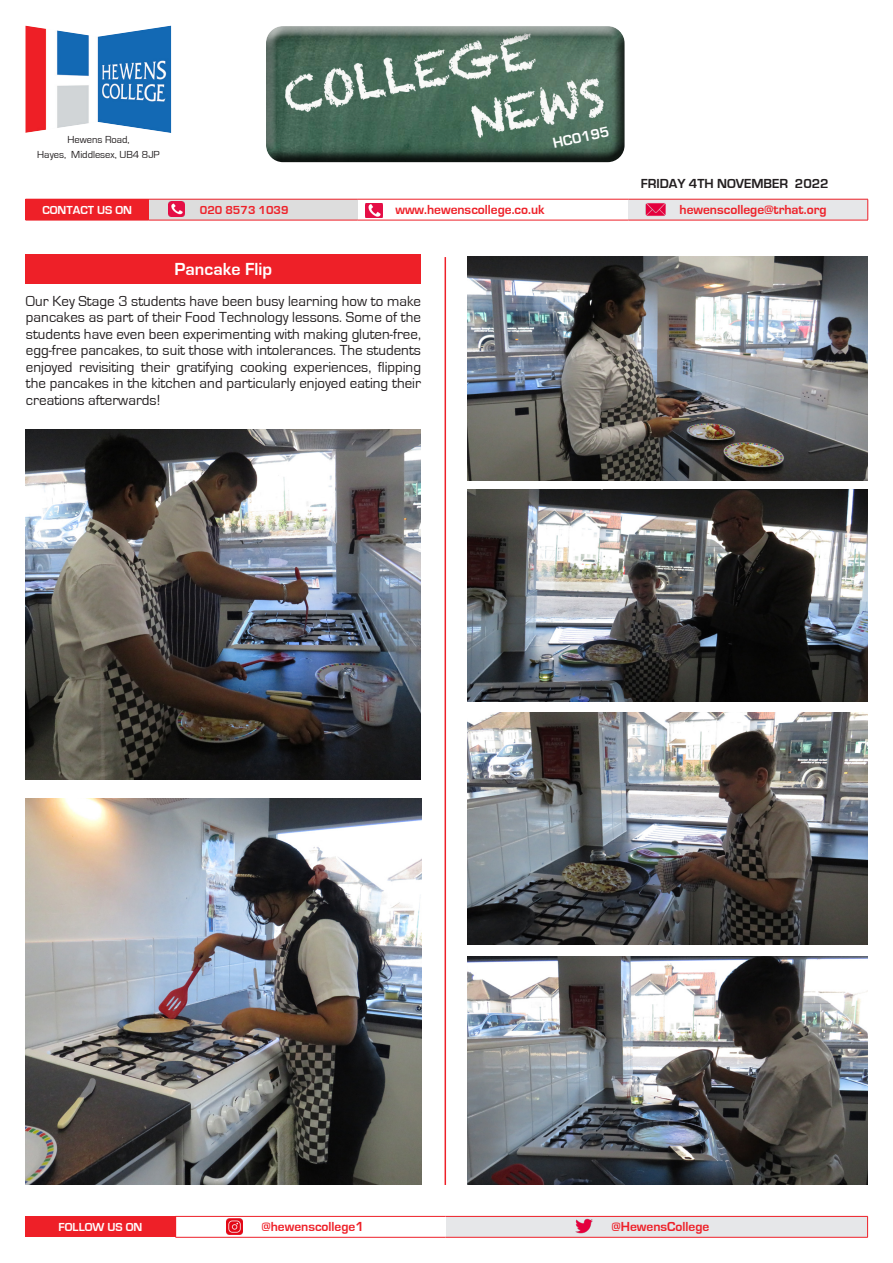
<style>
.page{position:relative;width:893px;height:1263px;background:#fff}
.page>*{position:absolute;margin:0;border:0;box-sizing:border-box;transform-origin:0 0}
.t1{font:700 18px "Eurostile";color:#fff}
.t2{font:15px/16.5px "Eurostile";color:#231f20;text-align:justify}
.t3{font:700 15px "Eurostile";color:#fff}
.t4{font:700 13.5px "Eurostile";color:#ee2028}
.t5{font:700 13.5px "Eurostile";color:#231f20}
.t6{font:700 12px "Eurostile";color:#fff}
.t7{font:700 12px "Eurostile";color:#ee2028}
.t8{font:10.5px/15px "Eurostile";color:#231f20;text-align:center}
</style>
<div class="page">
<hr style="left:445px;top:257px;width:1px;height:928px;background:#ee2028">
<div style="left:26px;top:199px;width:123px;height:21px;background:#ee2028"></div>
<div style="left:149px;top:199px;width:208px;height:21px;background:#ddd"></div>
<div style="left:628px;top:199px;width:240px;height:21px;background:#e6e7e9"></div>
<hr style="left:26px;top:220px;width:123px;height:1px;background:#ee2028">
<hr style="left:149px;top:199px;width:208px;height:1px;background:#ee2028">
<hr style="left:149px;top:220px;width:208px;height:1px;background:#ee2028">
<hr style="left:357px;top:199px;width:271px;height:1px;background:#ee2028">
<hr style="left:357px;top:220px;width:271px;height:1px;background:#ee2028">
<hr style="left:628px;top:199px;width:240px;height:1px;background:#ee2028">
<svg style="left:867px;top:199px;width:1px;height:21px"></svg>
<hr style="left:628px;top:220px;width:240px;height:1px;background:#ee2028">
<img style="left:646px;top:203px;width:19px;height:13px">
<img style="left:365px;top:203px;width:17px;height:15px">
<img style="left:168px;top:201px;width:16px;height:16px">
<div style="left:26px;top:1216px;width:150px;height:21px;background:#ee2028"></div>
<div style="left:446px;top:1216px;width:422px;height:21px;background:#e6e7e9"></div>
<hr style="left:175px;top:1216px;width:271px;height:1px;background:#ee2028">
<hr style="left:175px;top:1237px;width:271px;height:1px;background:#ee2028">
<hr style="left:446px;top:1216px;width:422px;height:1px;background:#ee2028">
<svg style="left:867px;top:1216px;width:1px;height:21px"></svg>
<hr style="left:446px;top:1237px;width:422px;height:1px;background:#ee2028">
<img style="left:227px;top:1219px;width:16px;height:15px">
<img style="left:576px;top:1218px;width:17px;height:16px">
<img style="left:26px;top:26px;width:145px;height:107px">
<div style="left:263px;top:23px;width:362px;height:129px;background:#fff;opacity:.75"></div>
<div style="left:263px;top:30px;width:362px;height:133px;background:#231f20;opacity:.75"></div>
<img style="left:26px;top:429px;width:395px;height:350px">
<img style="left:25px;top:798px;width:396px;height:387px">
<img style="left:468px;top:257px;width:400px;height:223px">
<img style="left:467px;top:712px;width:400px;height:232px">
<img style="left:468px;top:489px;width:399px;height:213px">
<div style="left:25px;top:255px;width:396px;height:29px;background:#ee2028"></div>
<img style="left:467px;top:957px;width:400px;height:228px">
<p class="t8" style="left:37px;top:132px;width:124px">Hewens Road,<br>Hayes, Middlesex, UB4 8JP</p>
<p class="t3" style="left:551px;top:135px;width:59px;rotate:-12deg">HC0195</p>
<p class="t5" style="left:641px;top:177px;width:189px">FRIDAY 4TH NOVEMBER 2022</p>
<p class="t6" style="left:42px;top:203px;width:91px">CONTACT US ON</p>
<p class="t7" style="left:200px;top:203px;width:90px">020 8573 1039</p>
<p class="t4" style="left:395px;top:202px;width:151px">www.hewenscollege.co.uk</p>
<p class="t4" style="left:679px;top:202px;width:148px">hewenscollege@trhat.org</p>
<p class="t1" style="left:175px;top:260px;width:99px">Pancake Flip</p>
<p class="t2" style="left:26px;top:293px;width:397px">Our Key Stage 3 students have been busy learning how to make pancakes as part of their Food Technology lessons. Some of the students have even been experimenting with making gluten-free, egg-free pancakes, to suit those with intolerances. The students enjoyed revisiting their gratifying cooking experiences, flipping the pancakes in the kitchen and particularly enjoyed eating their creations afterwards!</p>
<p class="t6" style="left:59px;top:1220px;width:85px">FOLLOW US ON</p>
<p class="t4" style="left:261px;top:1219px;width:104px">@hewenscollege1</p>
<p class="t4" style="left:611px;top:1219px;width:99px">@HewensCollege</p>
</div>
